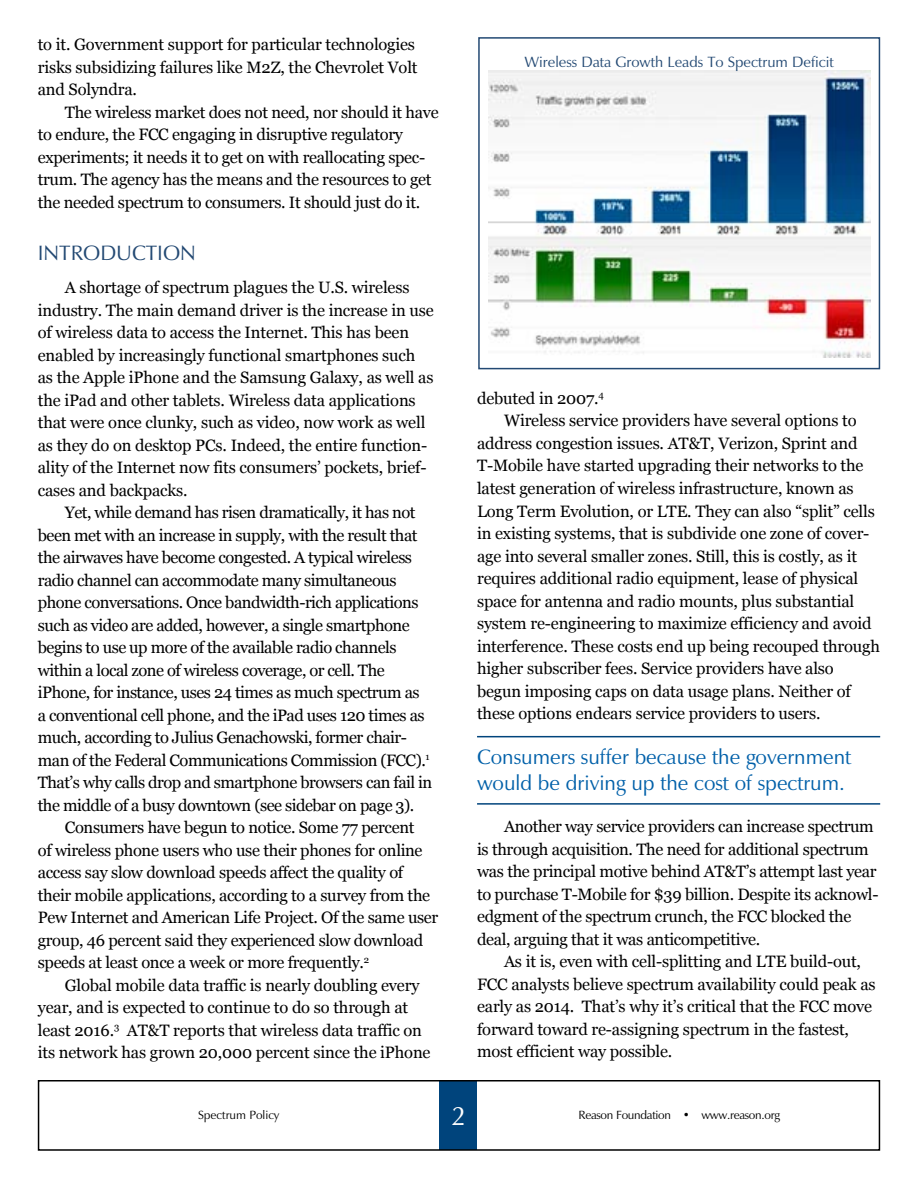
<style>
.page{position:relative;width:918px;height:1188px;background:#fff}
.page>*{position:absolute;margin:0;border:0;box-sizing:border-box;transform-origin:0 0}
.t1{font:27px "Zapf Humanist 601 BT";color:#fff}
.t2{font:21px/25.2px "Zapf Humanist 601 BT";color:#0060a9}
.t3{font:21px "Zapf Humanist 601 BT";color:#234973}
.t4{font:16.5px/22.5px "Georgia";letter-spacing:-.01em;color:#000}
.t5{font:16.5px/22.5px "Georgia";letter-spacing:-.03em;color:#000}
.t6{font:15px "Zapf Humanist 601 BT";color:#234973}
.t7{font:12px "Zapf Humanist 601 BT";letter-spacing:-.025em;color:#000}
.t8{font:12px "Zapf Humanist 601 BT";color:#000}
</style>
<div class="page">
<div style="left:439px;top:1080px;width:38px;height:70px;background:#00447c"></div>
<div style="left:38px;top:1080px;width:842px;height:71px;border:2px solid #000"></div>
<hr style="left:477px;top:736px;width:403px;height:1px;background:#00447c">
<hr style="left:477px;top:803px;width:403px;height:2px;background:#00447c">
<img style="left:488px;top:70px;width:382px;height:287px">
<div style="left:478px;top:37px;width:402px;height:332px;border:2px solid #234973"></div>
<p class="t4" style="left:38px;top:33px;width:381px">to it. Government support for particular technologies risks subsidizing failures like M2Z, the Chevrolet Volt and Solyndra.</p>
<p class="t4" style="left:38px;top:100px;width:402px;text-indent:27px">The wireless market does not need, nor should it have to endure, the FCC engaging in disruptive regulatory experiments; it needs it to get on with reallocating spec&shy;trum. The agency has the means and the resources to get the needed spectrum to consumers. It should just do it.</p>
<p class="t3" style="left:38px;top:240px;width:91px">Introducti</p>
<p class="t3" style="left:163px;top:240px;width:34px">on</p>
<p class="t4" style="left:38px;top:276px;width:397px;text-indent:27px">A shortage of spectrum plagues the U.S. wireless industry. The main demand driver is the increase in use of wireless data to access the Internet. This has been enabled by increasingly functional smartphones such as the Apple iPhone and the Samsung Galaxy, as well as the iPad and other tablets. Wireless data applications that were once clunky, such as video, now work as well as they do on desktop PCs. Indeed, the entire function&shy;ality of the Internet now fits consumers’ pockets, brief&shy;cases and backpacks.</p>
<p class="t5" style="left:38px;top:501px;width:396px;text-indent:27px">Yet, while demand has risen dramatically, it has not been met with an increase in supply, with the result that the airwaves have become congested. A typical wireless radio channel can accommodate many simultaneous phone conversations. Once bandwidth-rich applications such as video are added, however, a single smartphone begins to use up more of the available radio channels within a local zone of wireless coverage, or cell. The iPhone, for instance, uses 24 times as much spectrum as<br>a conventional cell phone, and the iPad uses 120 times as much, according to Julius Genachowski, former chair&shy;man of the Federal Communications Commission (FCC).<sup>1<br></sup>That’s why calls drop and smartphone browsers can fail in the middle of a busy downtown (see sidebar on page 3).</p>
<p class="t4" style="left:38px;top:816px;width:402px;text-indent:27px">Consumers have begun to notice. Some 77 percent<br>of wireless phone users who use their phones for online access say slow download speeds affect the quality of their mobile applications, according to a survey from the Pew Internet and American Life Project. Of the same user group, 46 percent said they experienced slow download speeds at least once a week or more frequently.<sup>2</sup></p>
<p class="t4" style="left:38px;top:973px;width:394px;text-indent:27px">Global mobile data traffic is nearly doubling every year, and is expected to continue to do so through at least 2016.<sup>3</sup> AT&amp;T reports that wireless data traffic on its network has grown 20,000 percent since the iPhone</p>
<p class="t6" style="left:525px;top:52px;width:311px">Wireless Data Growth Leads To Spectrum Deficit</p>
<p class="t4" style="left:477px;top:386px;width:128px">debuted in 2007.<sup>4</sup></p>
<p class="t4" style="left:504px;top:409px;width:354px">Wireless service providers have several options to</p>
<p class="t4" style="left:477px;top:431px;width:382px">address congestion issues. AT&amp;T, Verizon, Sprint and</p>
<p class="t4" style="left:477px;top:454px;width:388px">T-Mobile have started upgrading their networks to the</p>
<p class="t4" style="left:477px;top:476px;width:378px">latest generation of wireless infrastructure, known as</p>
<p class="t4" style="left:477px;top:499px;width:399px">Long Term Evolution, or LTE. They can also “split” cells</p>
<p class="t4" style="left:477px;top:521px;width:394px">in existing systems, that is subdivide one zone of cover-</p>
<p class="t4" style="left:477px;top:544px;width:381px">age into several smaller zones. Still, this is costly, as it</p>
<p class="t4" style="left:477px;top:566px;width:383px">requires additional radio equipment, lease of physical</p>
<p class="t4" style="left:477px;top:589px;width:379px">space for antenna and radio mounts, plus substantial</p>
<p class="t4" style="left:477px;top:611px;width:396px">system re-engineering to maximize efficiency and avoid</p>
<p class="t4" style="left:477px;top:634px;width:405px">interference. These costs end up being recouped through</p>
<p class="t4" style="left:477px;top:656px;width:358px">higher subscriber fees. Service providers have also</p>
<p class="t4" style="left:477px;top:679px;width:375px">begun imposing caps on data usage plans. Neither of</p>
<p class="t4" style="left:477px;top:701px;width:345px">these options endears service providers to users.</p>
<p class="t2" style="left:477px;top:745px;width:376px">Consumers suffer because the government would be driving up the cost of spectrum.</p>
<p class="t4" style="left:477px;top:815px;width:403px;text-indent:27px">Another way service providers can increase spectrum is through acquisition. The need for additional spectrum was the principal motive behind AT&amp;T’s attempt last year to purchase T-Mobile for $39 billion. Despite its acknowl&shy;edgment of the spectrum crunch, the FCC blocked the deal, arguing that it was anticompetitive.</p>
<p class="t4" style="left:477px;top:950px;width:400px;text-indent:27px">As it is, even with cell-splitting and LTE build-out, FCC analysts believe spectrum availability could peak as early as 2014. That’s why it’s critical that the FCC move forward toward re-assigning spectrum in the fastest, most efficient way possible.</p>
<p class="t8" style="left:198px;top:1107px;width:83px">Spectrum Policy</p>
<h1 class="t1" style="left:451px;top:1099px;width:16px">2</h1>
<p class="t7" style="left:578px;top:1107px;width:203px">Reason Foundation • www.reason.org</p>
</div>
